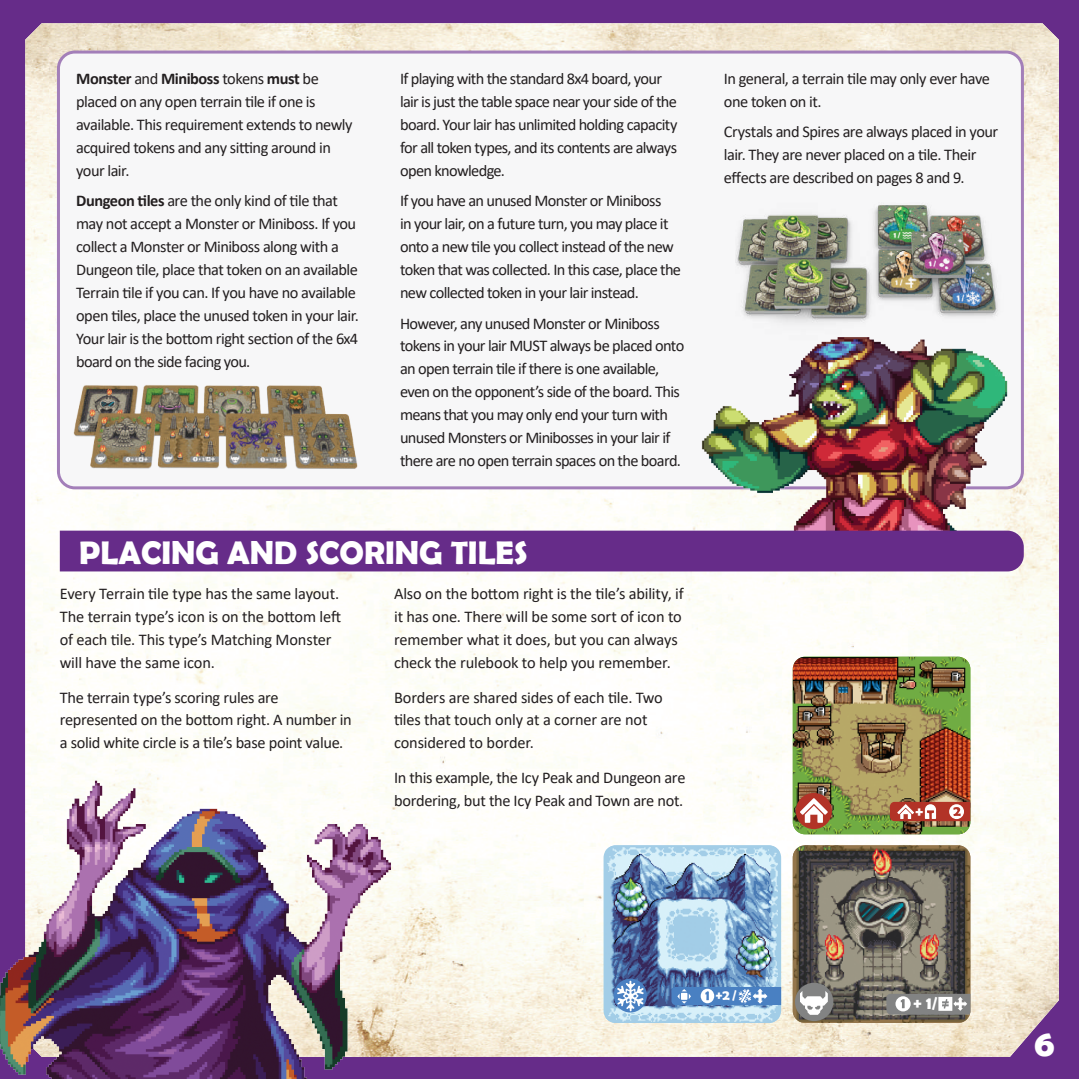
<style>
.page{position:relative;width:1079px;height:1079px;background:#fff}
.page>*{position:absolute;margin:0;border:0;box-sizing:border-box;transform-origin:0 0}
.t1{font:700 37.05px "Berlin Sans FB Demi";color:#fff}
.t2{font:700 32.7px "Berlin Sans FB Demi";color:#fff}
.t3{font:700 17.55px "Berlin Sans FB Demi";color:#fff}
.t4{font:700 16.65px "Berlin Sans FB Demi";color:#fff}
.t5{font:16.35px/23px "Calibri";letter-spacing:-.035em;color:#231f20}
.t6{font:16.35px/23px "Calibri";letter-spacing:-.01em;color:#231f20}
.t7{font:700 14.4px "Berlin Sans FB Demi";color:#fff}
.s1{font-weight:700}
</style>
<div class="page">
<div style="left:0;top:0;width:1078px;height:1078px;background:#662c89"></div>
<img style="left:25px;top:23px;width:1033px;height:1033px">
<svg style="left:603px;top:845px;width:178px;height:177px;background:#8baccb"></svg>
<svg style="left:792px;top:845px;width:178px;height:177px;background:#746c61"></svg>
<img style="left:792px;top:656px;width:178px;height:178px">
<div style="left:58px;top:52px;width:964px;height:436px;background:#f7f7f8;border-radius:16px"></div>
<div style="left:57px;top:51px;width:966px;height:438px;border:3px solid #a37fb9;border-radius:16px"></div>
<img style="left:688px;top:298px;width:339px;height:259px">
<svg style="left:60px;top:530px;width:963px;height:41px"></svg>
<img style="left:735px;top:205px;width:276px;height:138px">
<img style="left:31px;top:373px;width:327px;height:109px">
<img style="left:0;top:760px;width:409px;height:318px">
<p class="t5" style="left:76px;top:67px;width:278px"><span class="s1">Monster</span> and <span class="s1">Miniboss</span> tokens <span class="s1">must</span> be placed on any open terrain tile if one is available. This requirement extends to newly acquired tokens and any sitting around in your lair.</p>
<p class="t5" style="left:76px;top:189px;width:284px"><span class="s1">Dungeon tiles</span> are the only kind of tile that may not accept a Monster or Miniboss. If you collect a Monster or Miniboss along with a Dungeon tile, place that token on an available Terrain tile if you can. If you have no available open tiles, place the unused token in your lair.<br>Your lair is the bottom right section of the 6x4 board on the side facing you.</p>
<p class="t5" style="left:400px;top:67px;width:279px">If playing with the standard 8x4 board, your lair is just the table space near your side of the board. Your lair has unlimited holding capacity for all token types, and its contents are always open knowledge.</p>
<p class="t5" style="left:400px;top:189px;width:282px">If you have an unused Monster or Miniboss<br>in your lair, on a future turn, you may place it onto a new tile you collect instead of the new token that was collected. In this case, place the new collected token in your lair instead.</p>
<p class="t5" style="left:400px;top:311px;width:286px">However, any unused Monster or Miniboss tokens in your lair MUST always be placed onto an open terrain tile if there is one available, even on the opponent’s side of the board. This means that you may only end your turn with unused Monsters or Minibosses in your lair if there are no open terrain spaces on the board.</p>
<h2 class="t2" style="left:79px;top:533px;width:450px">PLACING AND SCORING TILES</h2>
<p class="t6" style="left:60px;top:582px;width:283px">Every Terrain tile type has the same layout.<br>The terrain type’s icon is on the bottom left of each tile. This type’s Matching Monster will have the same icon.</p>
<p class="t5" style="left:60px;top:685px;width:293px">The terrain type’s scoring rules are represented on the bottom right. A number in a solid white circle is a tile’s base point value.</p>
<p class="t6" style="left:394px;top:582px;width:291px">Also on the bottom right is the tile’s ability, if it has one. There will be some sort of icon to remember what it does, but you can always check the rulebook to help you remember.</p>
<p class="t6" style="left:394px;top:685px;width:270px">Borders are shared sides of each tile. Two tiles that touch only at a corner are not considered to border.</p>
<p class="t5" style="left:394px;top:765px;width:293px">In this example, the Icy Peak and Dungeon are bordering, but the Icy Peak and Town are not.</p>
<p class="t5" style="left:723px;top:67px;width:267px">In general, a terrain tile may only ever have one token on it.</p>
<p class="t5" style="left:723px;top:120px;width:276px">Crystals and Spires are always placed in your lair. They are never placed on a tile. Their effects are described on pages 8 and 9.</p>
<p class="t4" style="left:915px;top:801px;width:9px">+</p>
<p class="t7" style="left:715px;top:986px;width:23px">+2 /</p>
<p class="t3" style="left:914px;top:993px;width:26px">+ 1/</p>
<h1 class="t1" style="left:1034px;top:1021px;width:22px">6</h1>
</div>
